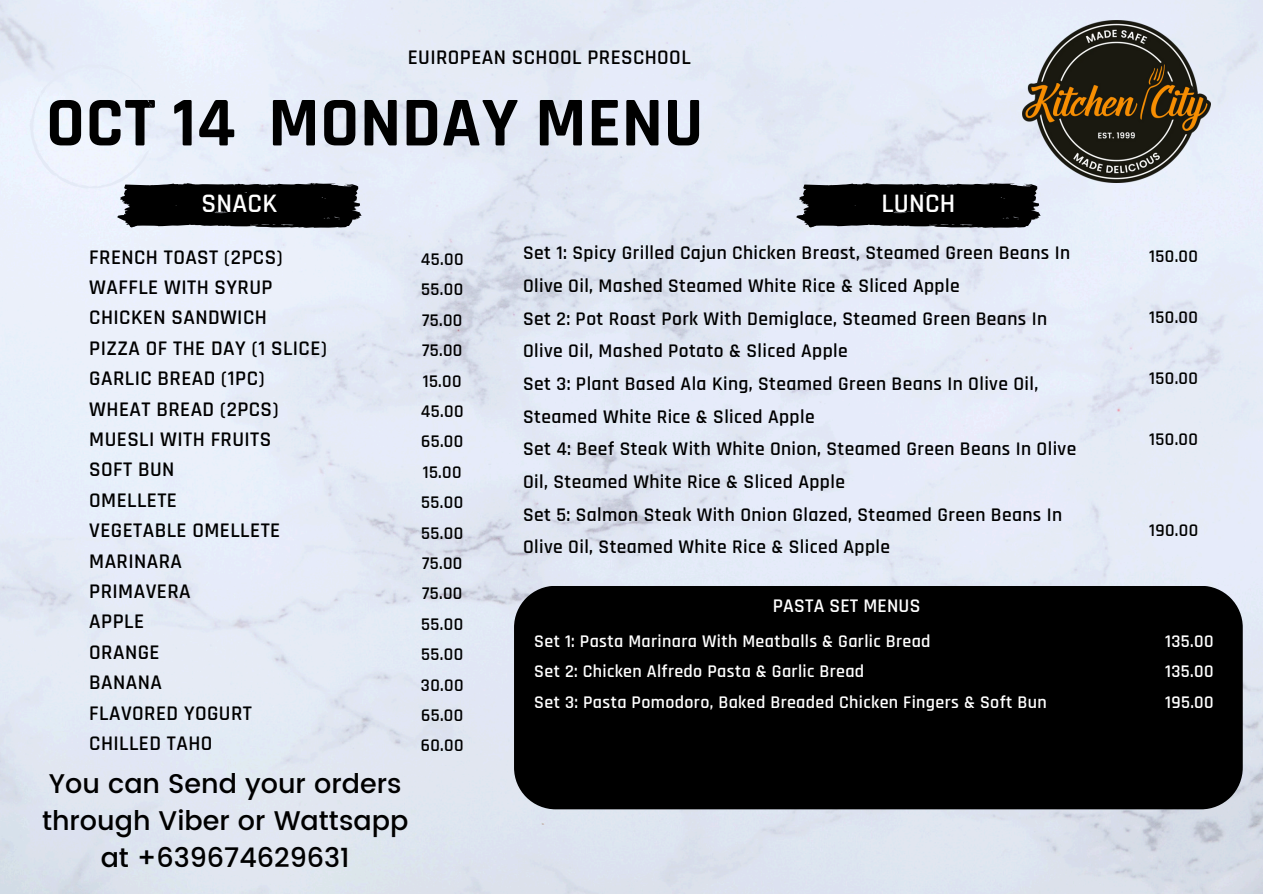
<style>
.page{position:relative;width:1263px;height:894px;background:#fff}
.page>*{position:absolute;margin:0;border:0;box-sizing:border-box;transform-origin:0 0}
.t1{font:700 70.65px "Rajdhani";letter-spacing:.01em;color:#000}
.t2{font:500 27px/37.2px "Poppins";color:#000;text-align:center}
.t3{font:600 27px "Rajdhani";letter-spacing:.01em;color:#fff}
.t4{font:600 21px/30.3px "Rajdhani";letter-spacing:.02em;color:#000}
.t5{font:600 19.5px/32.7px "Rajdhani";letter-spacing:.02em;color:#000}
.t6{font:600 19.5px "Rajdhani";letter-spacing:.01em;color:#fff}
.t7{font:600 18px "Rajdhani";letter-spacing:.02em;color:#fff}
.t8{font:600 18px "Rajdhani";letter-spacing:.02em;color:#000}
</style>
<div class="page">
<img style="left:0;top:0;width:1263px;height:893px">
<svg style="left:796px;top:183px;width:244px;height:45px"></svg>
<div style="left:514px;top:585px;width:729px;height:224px;background:#000"></div>
<svg style="left:13px;top:47px;width:348px;height:181px"></svg>
<img style="left:1023px;top:20px;width:187px;height:162px">
<p class="t4" style="left:408px;top:42px;width:284px">EUIROPEAN SCHOOL PRESCHOOL</p>
<p class="t1" style="left:46px;top:80px;width:659px">OCT 14 MONDAY MENU</p>
<p class="t3" style="left:201px;top:186px;width:77px">SNACK</p>
<p class="t3" style="left:881px;top:186px;width:76px">LUNCH</p>
<p class="t4" style="left:89px;top:242px;width:239px">FRENCH TOAST (2PCS)<br>WAFFLE WITH SYRUP<br>CHICKEN SANDWICH<br>PIZZA OF THE DAY (1 SLICE)<br>GARLIC BREAD (1PC)<br>WHEAT BREAD (2PCS)<br>MUESLI WITH FRUITS<br>SOFT BUN<br>OMELLETE<br>VEGETABLE OMELLETE<br>MARINARA<br>PRIMAVERA<br>APPLE<br>ORANGE<br>BANANA<br>FLAVORED YOGURT<br>CHILLED TAHO</p>
<p class="t8" style="left:421px;top:248px;width:44px">45.00</p>
<h4 class="t8" style="left:421px;top:278px;width:43px">55.00</h4>
<h1 class="t8" style="left:422px;top:309px;width:42px">75.00</h1>
<p class="t8" style="left:422px;top:339px;width:42px">75.00</p>
<h2 class="t8" style="left:423px;top:370px;width:40px">15.00</h2>
<p class="t8" style="left:421px;top:400px;width:44px">45.00</p>
<h2 class="t8" style="left:421px;top:430px;width:44px">65.00</h2>
<h5 class="t8" style="left:423px;top:461px;width:40px">15.00</h5>
<h4 class="t8" style="left:421px;top:491px;width:43px">55.00</h4>
<p class="t8" style="left:421px;top:521px;width:43px">55.00</p>
<p class="t8" style="left:422px;top:552px;width:42px">75.00</p>
<p class="t8" style="left:422px;top:582px;width:42px">75.00</p>
<p class="t8" style="left:421px;top:613px;width:43px">55.00</p>
<p class="t8" style="left:421px;top:643px;width:43px">55.00</p>
<p class="t8" style="left:421px;top:673px;width:44px">30.00</p>
<p class="t8" style="left:421px;top:704px;width:44px">65.00</p>
<p class="t8" style="left:421px;top:734px;width:44px">60.00</p>
<p class="t2" style="left:42px;top:764px;width:368px">You can Send your orders through Viber or Wattsapp at +639674629631</p>
<p class="t5" style="left:523px;top:237px;width:555px">Set 1: Spicy Grilled Cajun Chicken Breast, Steamed Green Beans In Olive Oil, Mashed Steamed White Rice &amp; Sliced Apple<br>Set 2: Pot Roast Pork With Demiglace, Steamed Green Beans In Olive Oil, Mashed Potato &amp; Sliced Apple<br>Set 3: Plant Based Ala King, Steamed Green Beans In Olive Oil, Steamed White Rice &amp; Sliced Apple<br>Set 4: Beef Steak With White Onion, Steamed Green Beans In Olive Oil, Steamed White Rice &amp; Sliced Apple<br>Set 5: Salmon Steak With Onion Glazed, Steamed Green Beans In Olive Oil, Steamed White Rice &amp; Sliced Apple</p>
<p class="t6" style="left:773px;top:594px;width:149px">PASTA SET MENUS</p>
<p class="t7" style="left:534px;top:629px;width:398px">Set 1: Pasta Marinara With Meatballs &amp; Garlic Bread</p>
<p class="t7" style="left:534px;top:660px;width:331px">Set 2: Chicken Alfredo Pasta &amp; Garlic Bread</p>
<p class="t7" style="left:534px;top:690px;width:514px">Set 3: Pasta Pomodoro, Baked Breaded Chicken Fingers &amp; Soft Bun</p>
<p class="t8" style="left:1149px;top:245px;width:50px">150.00</p>
<p class="t8" style="left:1149px;top:306px;width:50px">150.00</p>
<p class="t8" style="left:1149px;top:367px;width:50px">150.00</p>
<p class="t8" style="left:1149px;top:427px;width:50px">150.00</p>
<p class="t8" style="left:1149px;top:519px;width:51px">190.00</p>
<p class="t7" style="left:1165px;top:629px;width:50px">135.00</p>
<h4 class="t7" style="left:1165px;top:660px;width:50px">135.00</h4>
<p class="t7" style="left:1165px;top:690px;width:50px">195.00</p>
</div>
